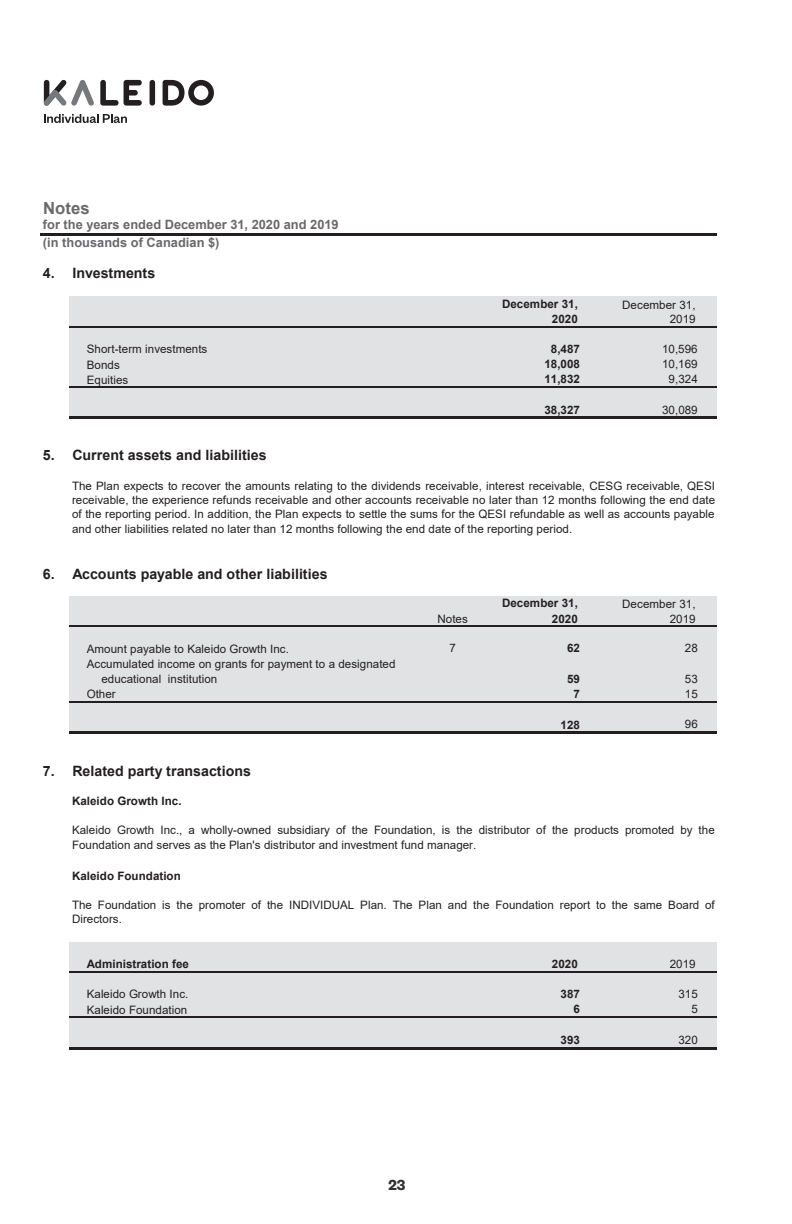
<style>
.page{position:relative;width:792px;height:1224px;background:#fff}
.page>*{position:absolute;margin:0;border:0;box-sizing:border-box;transform-origin:0 0}
.t1{font:700 16.8px "Arial";color:#69696c}
.t2{font:600 16px "Founders Grotesk";color:#312f30}
.t3{font:700 14.2px "Arial";color:#231f20}
.t4{font:700 12.8px "Arial";color:#69696c}
.t5{font:11.6px/14.4px "Arial";letter-spacing:.005em;color:#231f20}
.t6{font:700 11.6px/15.2px "Arial";letter-spacing:.005em;color:#231f20;text-align:right}
</style>
<div class="page">
<hr style="left:40px;top:234px;width:677px;height:2px;background:#231f20">
<div style="left:70px;top:296px;width:647px;height:122px;background:#e1e2e4"></div>
<div style="left:70px;top:596px;width:647px;height:137px;background:#e1e2e4"></div>
<div style="left:70px;top:942px;width:647px;height:106px;background:#e1e2e4"></div>
<hr style="left:70px;top:326px;width:647px;height:1px;background:#231f20">
<hr style="left:70px;top:387px;width:647px;height:1px;background:#231f20">
<hr style="left:70px;top:416px;width:647px;height:3px;background:#231f20">
<hr style="left:70px;top:625px;width:647px;height:1px;background:#231f20">
<hr style="left:70px;top:701px;width:647px;height:1px;background:#231f20">
<hr style="left:70px;top:731px;width:647px;height:3px;background:#231f20">
<hr style="left:70px;top:971px;width:647px;height:1px;background:#231f20">
<hr style="left:70px;top:1016px;width:647px;height:1px;background:#231f20">
<hr style="left:70px;top:1046px;width:647px;height:3px;background:#231f20">
<div style="left:149px;top:80px;width:6px;height:26px;background:#231f20;border-radius:3px"></div>
<svg style="left:44px;top:80px;width:50px;height:26px"></svg>
<svg style="left:100px;top:80px;width:42px;height:26px"></svg>
<svg style="left:163px;top:80px;width:51px;height:26px"></svg>
<svg style="left:44px;top:114px;width:83px;height:9px"></svg>
<h1 class="t1" style="left:43px;top:197px;width:48px">Notes</h1>
<p class="t4" style="left:43px;top:216px;width:297px">for the years ended December 31, 2020 and 2019</p>
<p class="t3" style="left:43px;top:263px;width:114px">4. Investments</p>
<p class="t4" style="left:43px;top:234px;width:178px">(in thousands of Canadian $)</p>
<p class="t5" style="left:87px;top:341px;width:122px;line-height:15.2px">Short-term investments<br>Bonds<br>Equities</p>
<p class="t3" style="left:43px;top:445px;width:225px">5. Current assets and liabilities</p>
<p class="t6" style="left:502px;top:296px;width:77px">December 31,<br>2020</p>
<p class="t5" style="left:622px;top:297px;width:75px;text-align:right">December 31,<br>2019</p>
<p class="t6" style="left:551px;top:341px;width:31px">8,487</p>
<p class="t5" style="left:662px;top:341px;width:37px">10,596</p>
<p class="t6" style="left:544px;top:356px;width:37px">18,008</p>
<p class="t5" style="left:662px;top:356px;width:37px">10,169</p>
<p class="t6" style="left:544px;top:372px;width:37px">11,832</p>
<p class="t5" style="left:668px;top:372px;width:31px">9,324</p>
<p class="t6" style="left:544px;top:402px;width:37px">38,327</p>
<p class="t5" style="left:662px;top:402px;width:37px">30,089</p>
<p class="t5" style="left:72px;top:478px;width:644px;text-align:justify">The Plan expects to recover the amounts relating to the dividends receivable, interest receivable, CESG receivable, QESI receivable, the experience refunds receivable and other accounts receivable no later than 12 months following the end date of the reporting period. In addition, the Plan expects to settle the sums for the QESI refundable as well as accounts payable and other liabilities related no later than 12 months following the end date of the reporting period.</p>
<p class="t3" style="left:43px;top:563px;width:286px">6. Accounts payable and other liabilities</p>
<p class="t5" style="left:87px;top:641px;width:204px">Amount payable to Kaleido Growth Inc.</p>
<p class="t5" style="left:87px;top:656px;width:310px">Accumulated income on grants for payment to a designated</p>
<p class="t5" style="left:101px;top:671px;width:117px">educational institution</p>
<p class="t5" style="left:87px;top:687px;width:31px">Other</p>
<p class="t3" style="left:43px;top:760px;width:209px">7. Related party transactions</p>
<p class="t6" style="left:72px;top:793px;width:111px">Kaleido Growth Inc.</p>
<p class="t6" style="left:502px;top:596px;width:77px">December 31,<br>2020</p>
<p class="t5" style="left:622px;top:597px;width:75px">December 31,</p>
<p class="t5" style="left:437px;top:611px;width:32px">Notes</p>
<p class="t5" style="left:669px;top:611px;width:27px">2019</p>
<p class="t5" style="left:449px;top:641px;width:8px">7</p>
<p class="t6" style="left:567px;top:640px;width:14px">62</p>
<p class="t5" style="left:685px;top:641px;width:14px">28</p>
<p class="t6" style="left:567px;top:671px;width:14px">59</p>
<p class="t5" style="left:685px;top:671px;width:14px">53</p>
<p class="t6" style="left:573px;top:686px;width:8px">7</p>
<p class="t5" style="left:685px;top:686px;width:14px">15</p>
<p class="t6" style="left:560px;top:717px;width:21px">128</p>
<p class="t5" style="left:685px;top:717px;width:14px">96</p>
<p class="t5" style="left:72px;top:823px;width:644px">Kaleido Growth Inc., a wholly-owned subsidiary of the Foundation, is the distributor of the products promoted by the<br>Foundation and serves as the Plan's distributor and investment fund manager.</p>
<p class="t6" style="left:72px;top:868px;width:110px">Kaleido Foundation</p>
<p class="t5" style="left:72px;top:897px;width:644px">The Foundation is the promoter of the INDIVIDUAL Plan. The Plan and the Foundation report to the same Board of<br>Directors.</p>
<p class="t6" style="left:87px;top:956px;width:104px">Administration fee</p>
<p class="t5" style="left:87px;top:986px;width:103px;line-height:15.2px">Kaleido Growth Inc.<br>Kaleido Foundation</p>
<h2 class="t2" style="left:388px;top:1175px;width:18px">23</h2>
<p class="t6" style="left:552px;top:956px;width:27px">2020</p>
<p class="t5" style="left:669px;top:956px;width:27px">2019</p>
<p class="t6" style="left:560px;top:986px;width:21px">387</p>
<p class="t5" style="left:678px;top:986px;width:21px">315</p>
<p class="t6" style="left:573px;top:1001px;width:8px">6</p>
<p class="t5" style="left:691px;top:1001px;width:8px">5</p>
<p class="t6" style="left:560px;top:1032px;width:21px">393</p>
<p class="t5" style="left:678px;top:1032px;width:21px">320</p>
</div>
